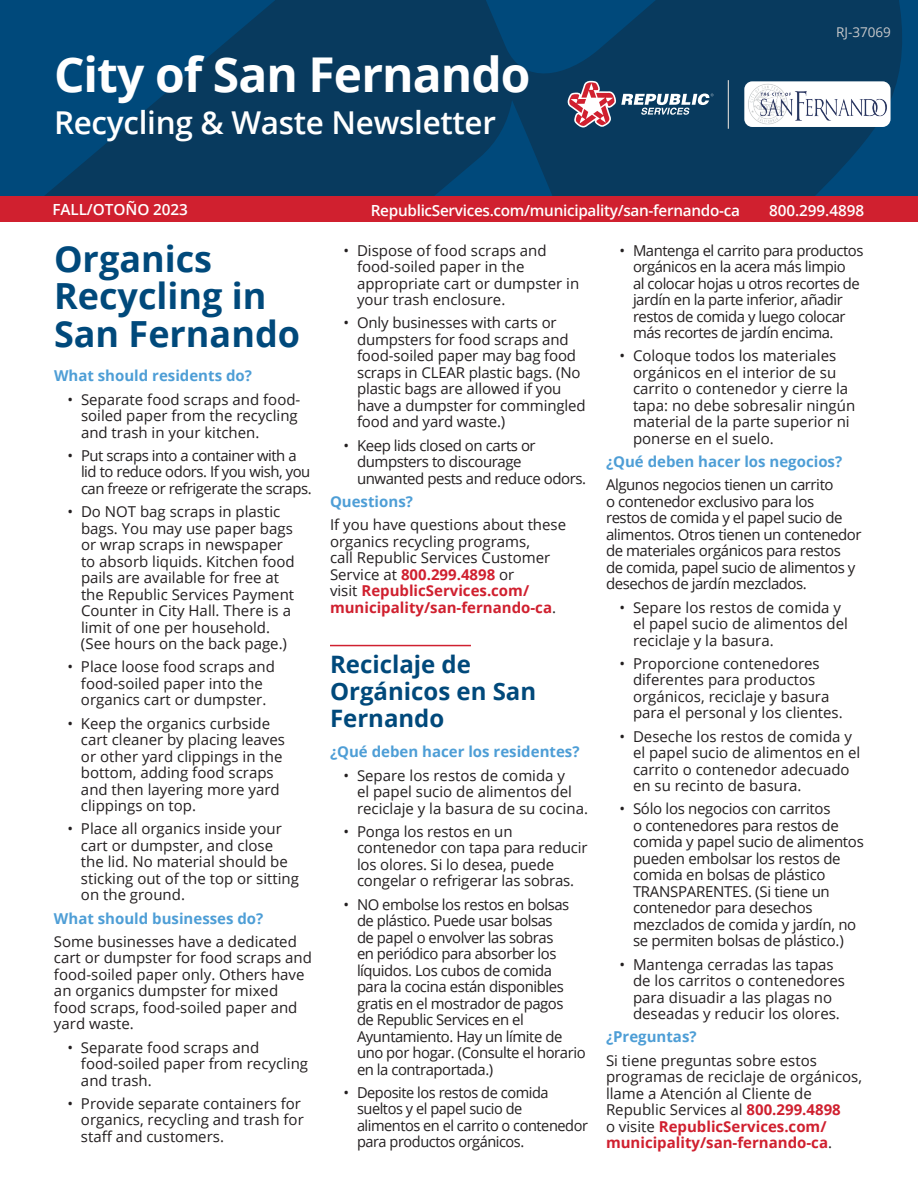
<style>
.page{position:relative;width:918px;height:1188px;background:#fff}
.page>*{position:absolute;margin:0;border:0;box-sizing:border-box;transform-origin:0 0}
.t1{font:700 48px "Open Sans";letter-spacing:-.02em;color:#fff}
.t2{font:700 36px/37.5px "Open Sans";color:#00497b}
.t3{font:600 31.5px "Open Sans";letter-spacing:-.01em;color:#fff}
.t4{font:700 24px/27px "Open Sans";color:#00497b}
.t5{font:600 15.3px "Open Sans";letter-spacing:-.02em;color:#fff}
.t6{font:15px/16.5px "Open Sans";color:#231f20}
.t7{font:15px/16.5px "Open Sans";letter-spacing:-.03em;color:#231f20}
.t8{font:15px/16.5px "Open Sans";letter-spacing:-.02em;color:#231f20}
.t9{font:700 15px "Open Sans";color:#4e9ed6}
.t10{font:13.5px "Open Sans";color:#c7c8ca}
.s1{font-weight:700;color:#d0202f}
</style>
<div class="page">
<svg style="left:0;top:0;width:917px;height:196px;background:#053e66"></svg>
<div style="left:0;top:196px;width:918px;height:26px;background:#d0202f"></div>
<div style="left:744px;top:81px;width:147px;height:46px;background:#fff;border-radius:8px"></div>
<img style="left:748px;top:84px;width:139px;height:40px">
<svg style="left:568px;top:81px;width:145px;height:46px;background:#55627c"></svg>
<hr style="left:728px;top:80px;width:1px;height:49px;background:#d9d7d5">
<hr style="left:330px;top:645px;width:141px;height:1px;background:#d0202f">
<h1 class="t1" style="left:54px;top:41px;width:478px">City of San Fernando</h1>
<h3 class="t3" style="left:54px;top:101px;width:444px">Recycling &amp; Waste Newsletter</h3>
<p class="t10" style="left:836px;top:23px;width:56px">RJ-37069</p>
<p class="t5" style="left:52px;top:199px;width:137px">FALL/OTOÑO 2023</p>
<h2 class="t2" style="left:54px;top:239px;width:248px">Organics<br>Recycling in<br>San Fernando</h2>
<p class="t9" style="left:54px;top:365px;width:199px">What should residents do?</p>
<p class="t6" style="left:81px;top:391px;width:221px;text-indent:-14px">• Separate food scraps and food&shy;soiled paper from the recycling and trash in your kitchen.</p>
<p class="t7" style="left:81px;top:447px;width:232px;text-indent:-14px">• Put scraps into a container with a lid to reduce odors. If you wish, you can freeze or refrigerate the scraps.</p>
<p class="t6" style="left:81px;top:503px;width:215px;text-indent:-13px">• Do NOT bag scraps in plastic bags. You may use paper bags or wrap scraps in newspaper to absorb liquids. Kitchen food pails are available for free at the Republic Services Payment<br>Counter in City Hall. There is a limit of one per household. (See hours on the back page.)</p>
<p class="t6" style="left:67px;top:658px;width:209px;text-align:center">• Place loose food scraps and food-soiled paper into the organics cart or dumpster.</p>
<p class="t6" style="left:81px;top:715px;width:206px;text-indent:-14px">• Keep the organics curbside cart cleaner by placing leaves or other yard clippings in the bottom, adding food scraps and then layering more yard clippings on top.</p>
<p class="t6" style="left:81px;top:820px;width:220px;text-indent:-14px">• Place all organics inside your cart or dumpster, and close the lid. No material should be sticking out of the top or sitting on the ground.</p>
<p class="t9" style="left:54px;top:908px;width:211px">What should businesses do?</p>
<p class="t6" style="left:54px;top:933px;width:259px">Some businesses have a dedicated cart or dumpster for food scraps and food-soiled paper only. Others have an organics dumpster for mixed food scraps, food-soiled paper and yard waste.</p>
<p class="t6" style="left:81px;top:1039px;width:229px;text-indent:-14px">• Separate food scraps and food-soiled paper from recycling and trash.</p>
<p class="t6" style="left:81px;top:1095px;width:224px;text-indent:-14px">• Provide separate containers for organics, recycling and trash for staff and customers.</p>
<p class="t5" style="left:371px;top:200px;width:371px">RepublicServices.com/municipality/san-fernando-ca</p>
<p class="t5" style="left:769px;top:200px;width:97px">800.299.4898</p>
<p class="t6" style="left:357px;top:241px;width:224px;text-indent:-14px">• Dispose of food scraps and food-soiled paper in the appropriate cart or dumpster in your trash enclosure.</p>
<p class="t6" style="left:357px;top:314px;width:230px;text-indent:-14px">• Only businesses with carts or dumpsters for food scraps and food-soiled paper may bag food scraps in CLEAR plastic bags. (No plastic bags are allowed if you have a dumpster for commingled food and yard waste.)</p>
<p class="t7" style="left:357px;top:436px;width:231px;text-indent:-14px">• Keep lids closed on carts or dumpsters to discourage unwanted pests and reduce odors.</p>
<p class="t9" style="left:330px;top:491px;width:84px">Questions?</p>
<p class="t6" style="left:330px;top:516px;width:238px">If you have questions about these organics recycling programs,<br>call Republic Services Customer<br>Service at <span class="s1">800.299.4898</span> or<br>visit <span class="s1">RepublicServices.com/ municipality/san-fernando-ca</span>.</p>
<h3 class="t4" style="left:330px;top:650px;width:208px">Reciclaje de<br>Orgánicos en San<br>Fernando</h3>
<p class="t9" style="left:330px;top:741px;width:251px">¿Qué deben hacer los residentes?</p>
<p class="t6" style="left:357px;top:766px;width:233px;text-indent:-14px">• Separe los restos de comida y<br>el papel sucio de alimentos del reciclaje y la basura de su cocina.</p>
<p class="t6" style="left:357px;top:823px;width:232px;text-indent:-14px">• Ponga los restos en un contenedor con tapa para reducir los olores. Si lo desea, puede congelar o refrigerar las sobras.</p>
<p class="t7" style="left:357px;top:895px;width:230px;text-indent:-14px">• NO embolse los restos en bolsas de plástico. Puede usar bolsas<br>de papel o envolver las sobras<br>en periódico para absorber los líquidos. Los cubos de comida para la cocina están disponibles gratis en el mostrador de pagos<br>de Republic Services en el<br>Ayuntamiento. Hay un límite de uno por hogar. (Consulte el horario en la contraportada.)</p>
<p class="t7" style="left:357px;top:1084px;width:232px;text-indent:-14px">• Deposite los restos de comida sueltos y el papel sucio de alimentos en el carrito o contenedor para productos orgánicos.</p>
<p class="t7" style="left:633px;top:241px;width:232px;text-indent:-14px">• Mantenga el carrito para productos orgánicos en la acera más limpio<br>al colocar hojas u otros recortes de jardín en la parte inferior, añadir restos de comida y luego colocar más recortes de jardín encima.</p>
<p class="t6" style="left:633px;top:347px;width:224px;text-indent:-14px">• Coloque todos los materiales orgánicos en el interior de su carrito o contenedor y cierre la tapa: no debe sobresalir ningún material de la parte superior ni ponerse en el suelo.</p>
<p class="t9" style="left:606px;top:451px;width:238px">¿Qué deben hacer los negocios?</p>
<p class="t7" style="left:606px;top:476px;width:257px">Algunos negocios tienen un carrito<br>o contenedor exclusivo para los<br>restos de comida y el papel sucio de alimentos. Otros tienen un contenedor de materiales orgánicos para restos de comida, papel sucio de alimentos y desechos de jardín mezclados.</p>
<p class="t6" style="left:633px;top:598px;width:217px;text-indent:-14px">• Separe los restos de comida y el papel sucio de alimentos del reciclaje y la basura.</p>
<p class="t6" style="left:633px;top:655px;width:211px;text-indent:-14px">• Proporcione contenedores diferentes para productos orgánicos, reciclaje y basura para el personal y los clientes.</p>
<p class="t6" style="left:633px;top:727px;width:229px;text-indent:-14px">• Deseche los restos de comida y el papel sucio de alimentos en el carrito o contenedor adecuado en su recinto de basura.</p>
<p class="t8" style="left:633px;top:800px;width:232px;text-indent:-14px">• Sólo los negocios con carritos<br>o contenedores para restos de comida y papel sucio de alimentos pueden embolsar los restos de comida en bolsas de plástico<br>TRANSPARENTES. (Si tiene un contenedor para desechos mezclados de comida y jardín, no se permiten bolsas de plástico.)</p>
<p class="t6" style="left:633px;top:955px;width:213px;text-indent:-14px">• Mantenga cerradas las tapas de los carritos o contenedores para disuadir a las plagas no deseadas y reducir los olores.</p>
<p class="t9" style="left:606px;top:1026px;width:92px">¿Preguntas?</p>
<p class="t6" style="left:606px;top:1051px;width:258px">Si tiene preguntas sobre estos programas de reciclaje de orgánicos, llame a Atención al Cliente de Republic Services al <span class="s1">800.299.4898<br></span>o visite <span class="s1">RepublicServices.com/ municipality/san-fernando-ca</span>.</p>
</div>
